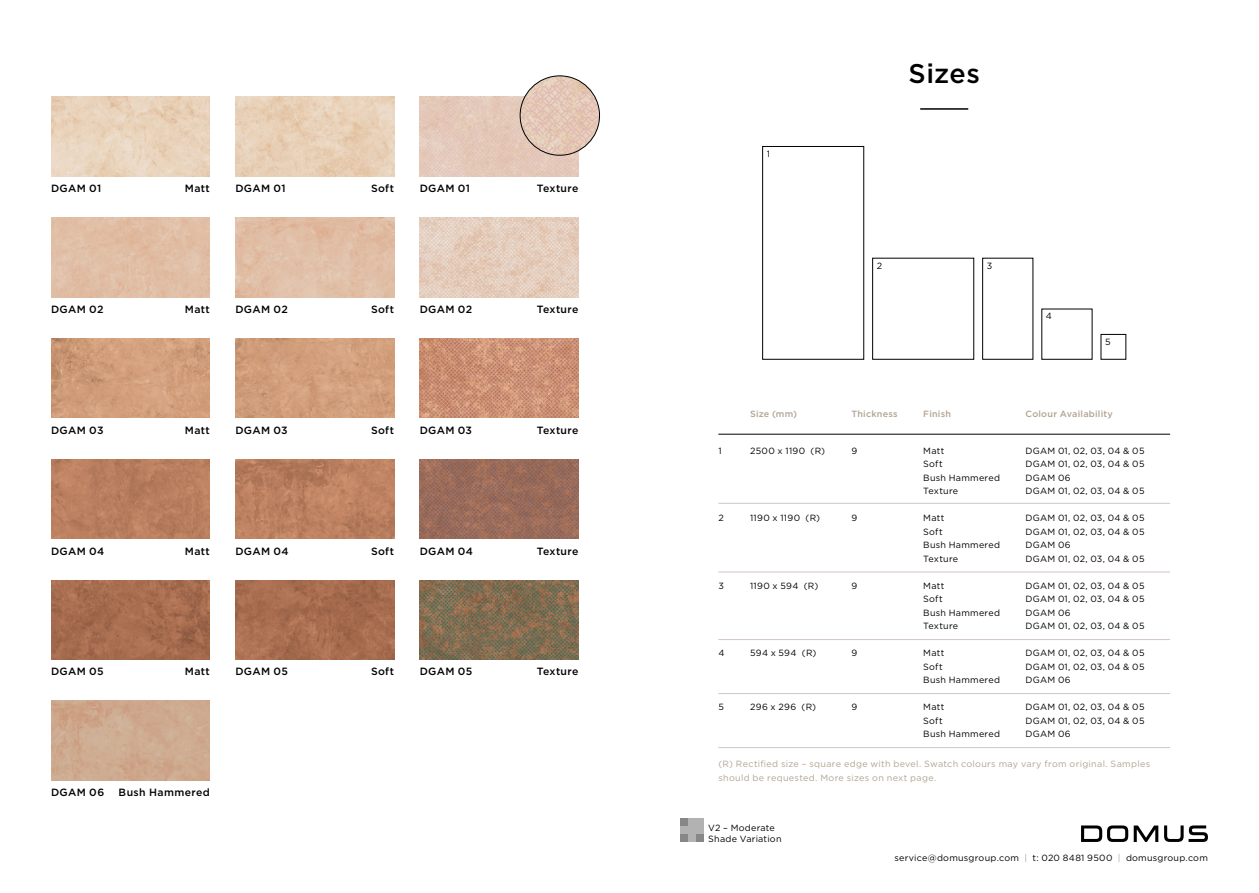
<style>
.page{position:relative;width:1259px;height:893px;background:#fff}
.page>*{position:absolute;margin:0;border:0;box-sizing:border-box;transform-origin:0 0}
.t1{font:500 27px "Gotham";letter-spacing:.02em;color:#000}
.t2{font:500 10.5px "Gotham";letter-spacing:.035em;color:#000}
.TABLE_DATA{font:9px "Gotham";letter-spacing:.03em;color:#000}
.TABLE_DATA-2{font:9px/13.5px "Gotham";letter-spacing:.035em;color:#b2a391}
.TABLE_DATA-3{font:500 9px "Gotham";letter-spacing:.025em;color:#b2a391}
.s1{color:#b2a391}
</style>
<div class="page">
<svg style="left:1164px;top:825px;width:44px;height:17px"></svg>
<svg style="left:1081px;top:825px;width:77px;height:17px"></svg>
<hr style="left:920px;top:108px;width:48px;height:2px;background:#000">
<img style="left:420px;top:97px;width:158px;height:79px">
<img style="left:51px;top:97px;width:159px;height:79px">
<img style="left:235px;top:97px;width:159px;height:79px">
<img style="left:420px;top:218px;width:158px;height:79px">
<img style="left:51px;top:218px;width:159px;height:79px">
<img style="left:235px;top:218px;width:159px;height:79px">
<img style="left:420px;top:338px;width:158px;height:80px">
<img style="left:51px;top:338px;width:159px;height:80px">
<img style="left:235px;top:338px;width:159px;height:80px">
<img style="left:420px;top:459px;width:158px;height:80px">
<img style="left:51px;top:459px;width:159px;height:80px">
<img style="left:235px;top:459px;width:159px;height:80px">
<img style="left:51px;top:701px;width:159px;height:79px">
<img style="left:420px;top:580px;width:158px;height:79px">
<img style="left:51px;top:580px;width:159px;height:79px">
<img style="left:235px;top:580px;width:159px;height:79px">
<div style="left:680px;top:819px;width:8px;height:7px;background:#878787"></div>
<div style="left:688px;top:819px;width:8px;height:7px;background:#b3b2b2"></div>
<div style="left:696px;top:819px;width:8px;height:7px;background:#b3b2b2"></div>
<div style="left:680px;top:826px;width:8px;height:8px;background:#b3b2b2"></div>
<div style="left:688px;top:826px;width:8px;height:8px;background:#b3b2b2"></div>
<div style="left:696px;top:826px;width:8px;height:8px;background:#b3b2b2"></div>
<div style="left:680px;top:834px;width:8px;height:8px;background:#878787"></div>
<div style="left:688px;top:834px;width:8px;height:8px;background:#b3b2b2"></div>
<div style="left:696px;top:834px;width:8px;height:8px;background:#878787"></div>
<hr style="left:718px;top:434px;width:452px;height:1px;background:#000">
<hr style="left:718px;top:503px;width:452px;height:1px;background:#d1c7c4">
<hr style="left:718px;top:693px;width:452px;height:1px;background:#d1c7c4">
<hr style="left:718px;top:639px;width:452px;height:1px;background:#d1c7c4">
<hr style="left:718px;top:572px;width:452px;height:1px;background:#d1c7c4">
<hr style="left:718px;top:747px;width:452px;height:1px;background:#d1c7c4">
<div style="left:762px;top:146px;width:102px;height:213px;border:1px solid #000"></div>
<div style="left:982px;top:258px;width:51px;height:101px;border:1px solid #000"></div>
<img style="left:520px;top:76px;width:79px;height:79px;border-radius:40px">
<div style="left:520px;top:76px;width:80px;height:79px;border:1px solid #000;border-radius:50%"></div>
<p class="t2" style="left:51px;top:182px;width:52px">DGAM 01</p>
<p class="t2" style="left:185px;top:182px;width:27px">Matt</p>
<p class="t2" style="left:235px;top:182px;width:52px">DGAM 01</p>
<p class="t2" style="left:371px;top:182px;width:25px">Soft</p>
<p class="t2" style="left:420px;top:182px;width:52px">DGAM 01</p>
<p class="t2" style="left:537px;top:182px;width:43px">Texture</p>
<p class="t2" style="left:51px;top:302px;width:54px">DGAM 02</p>
<p class="t2" style="left:185px;top:302px;width:27px">Matt</p>
<p class="t2" style="left:235px;top:302px;width:54px">DGAM 02</p>
<p class="t2" style="left:371px;top:302px;width:25px">Soft</p>
<p class="t2" style="left:420px;top:302px;width:54px">DGAM 02</p>
<p class="t2" style="left:537px;top:302px;width:43px">Texture</p>
<p class="t2" style="left:51px;top:423px;width:54px">DGAM 03</p>
<p class="t2" style="left:185px;top:423px;width:27px">Matt</p>
<p class="t2" style="left:235px;top:423px;width:54px">DGAM 03</p>
<p class="t2" style="left:371px;top:423px;width:25px">Soft</p>
<p class="t2" style="left:420px;top:423px;width:54px">DGAM 03</p>
<p class="t2" style="left:537px;top:423px;width:43px">Texture</p>
<p class="t2" style="left:51px;top:544px;width:55px">DGAM 04</p>
<p class="t2" style="left:185px;top:544px;width:27px">Matt</p>
<p class="t2" style="left:235px;top:544px;width:55px">DGAM 04</p>
<p class="t2" style="left:371px;top:544px;width:25px">Soft</p>
<p class="t2" style="left:420px;top:544px;width:55px">DGAM 04</p>
<p class="t2" style="left:537px;top:544px;width:43px">Texture</p>
<p class="t2" style="left:51px;top:665px;width:54px">DGAM 05</p>
<p class="t2" style="left:185px;top:665px;width:27px">Matt</p>
<p class="t2" style="left:235px;top:665px;width:54px">DGAM 05</p>
<p class="t2" style="left:371px;top:665px;width:25px">Soft</p>
<p class="t2" style="left:420px;top:665px;width:54px">DGAM 05</p>
<p class="t2" style="left:537px;top:665px;width:43px">Texture</p>
<p class="t2" style="left:51px;top:785px;width:55px">DGAM 06</p>
<p class="t2" style="left:119px;top:785px;width:93px">Bush Hammered</p>
<p class="TABLE_DATA" style="left:766px;top:148px;width:5px">1</p>
<p class="t1" style="left:908px;top:55px;width:73px">Sizes</p>
<p class="TABLE_DATA" style="left:876px;top:260px;width:7px">2</p>
<p class="TABLE_DATA" style="left:986px;top:260px;width:7px">3</p>
<p class="TABLE_DATA" style="left:1046px;top:310px;width:8px">4</p>
<p class="TABLE_DATA" style="left:1105px;top:336px;width:7px">5</p>
<p class="TABLE_DATA-3" style="left:923px;top:408px;width:29px">Finish</p>
<p class="TABLE_DATA" style="left:923px;top:445px;width:23px">Matt</p>
<p class="TABLE_DATA" style="left:923px;top:458px;width:21px">Soft</p>
<p class="TABLE_DATA" style="left:923px;top:472px;width:78px">Bush Hammered</p>
<p class="TABLE_DATA" style="left:923px;top:485px;width:36px">Texture</p>
<p class="TABLE_DATA" style="left:923px;top:512px;width:23px">Matt</p>
<p class="TABLE_DATA" style="left:923px;top:526px;width:21px">Soft</p>
<p class="TABLE_DATA" style="left:923px;top:539px;width:78px">Bush Hammered</p>
<p class="TABLE_DATA" style="left:923px;top:553px;width:36px">Texture</p>
<p class="TABLE_DATA" style="left:923px;top:580px;width:23px">Matt</p>
<p class="TABLE_DATA" style="left:923px;top:593px;width:21px">Soft</p>
<p class="TABLE_DATA" style="left:923px;top:607px;width:78px">Bush Hammered</p>
<p class="TABLE_DATA" style="left:923px;top:620px;width:36px">Texture</p>
<p class="TABLE_DATA" style="left:923px;top:647px;width:23px">Matt</p>
<p class="TABLE_DATA" style="left:923px;top:661px;width:21px">Soft</p>
<p class="TABLE_DATA" style="left:923px;top:674px;width:78px">Bush Hammered</p>
<p class="TABLE_DATA" style="left:923px;top:701px;width:23px">Matt</p>
<p class="TABLE_DATA" style="left:923px;top:715px;width:21px">Soft</p>
<p class="TABLE_DATA" style="left:923px;top:728px;width:78px">Bush Hammered</p>
<p class="TABLE_DATA-2" style="left:718px;top:757px;width:433px">(R) Rectified size – square edge with bevel. Swatch colours may vary from original. Samples should be requested. More sizes on next page.</p>
<p class="TABLE_DATA-3" style="left:851px;top:408px;width:48px">Thickness</p>
<p class="TABLE_DATA-3" style="left:1025px;top:408px;width:89px">Colour Availability</p>
<p class="TABLE_DATA" style="left:851px;top:445px;width:7px">9</p>
<p class="TABLE_DATA-3" style="left:750px;top:408px;width:49px">Size (mm)</p>
<p class="TABLE_DATA" style="left:750px;top:445px;width:77px">2500 x 1190 (R)</p>
<p class="TABLE_DATA" style="left:1025px;top:445px;width:120px">DGAM 01, 02, 03, 04 &amp; 05</p>
<p class="TABLE_DATA" style="left:1025px;top:458px;width:120px">DGAM 01, 02, 03, 04 &amp; 05</p>
<p class="TABLE_DATA" style="left:1025px;top:472px;width:47px">DGAM 06</p>
<p class="TABLE_DATA" style="left:1025px;top:485px;width:120px">DGAM 01, 02, 03, 04 &amp; 05</p>
<p class="TABLE_DATA" style="left:1025px;top:512px;width:120px">DGAM 01, 02, 03, 04 &amp; 05</p>
<p class="TABLE_DATA" style="left:1025px;top:526px;width:120px">DGAM 01, 02, 03, 04 &amp; 05</p>
<p class="TABLE_DATA" style="left:1025px;top:539px;width:47px">DGAM 06</p>
<p class="TABLE_DATA" style="left:1025px;top:553px;width:120px">DGAM 01, 02, 03, 04 &amp; 05</p>
<p class="TABLE_DATA" style="left:1025px;top:580px;width:120px">DGAM 01, 02, 03, 04 &amp; 05</p>
<p class="TABLE_DATA" style="left:1025px;top:593px;width:120px">DGAM 01, 02, 03, 04 &amp; 05</p>
<p class="TABLE_DATA" style="left:1025px;top:607px;width:47px">DGAM 06</p>
<p class="TABLE_DATA" style="left:1025px;top:620px;width:120px">DGAM 01, 02, 03, 04 &amp; 05</p>
<p class="TABLE_DATA" style="left:1025px;top:647px;width:120px">DGAM 01, 02, 03, 04 &amp; 05</p>
<p class="TABLE_DATA" style="left:1025px;top:661px;width:120px">DGAM 01, 02, 03, 04 &amp; 05</p>
<p class="TABLE_DATA" style="left:1025px;top:674px;width:47px">DGAM 06</p>
<p class="TABLE_DATA" style="left:1025px;top:701px;width:120px">DGAM 01, 02, 03, 04 &amp; 05</p>
<p class="TABLE_DATA" style="left:1025px;top:715px;width:120px">DGAM 01, 02, 03, 04 &amp; 05</p>
<p class="TABLE_DATA" style="left:1025px;top:728px;width:47px">DGAM 06</p>
<p class="TABLE_DATA" style="left:718px;top:445px;width:5px">1</p>
<p class="TABLE_DATA" style="left:750px;top:512px;width:72px">1190 x 1190 (R)</p>
<p class="TABLE_DATA" style="left:851px;top:512px;width:7px">9</p>
<p class="TABLE_DATA" style="left:718px;top:512px;width:7px">2</p>
<p class="TABLE_DATA" style="left:750px;top:580px;width:70px">1190 x 594 (R)</p>
<p class="TABLE_DATA" style="left:851px;top:580px;width:7px">9</p>
<p class="TABLE_DATA" style="left:718px;top:580px;width:7px">3</p>
<p class="TABLE_DATA" style="left:750px;top:647px;width:68px">594 x 594 (R)</p>
<p class="TABLE_DATA" style="left:851px;top:647px;width:7px">9</p>
<p class="TABLE_DATA" style="left:718px;top:647px;width:8px">4</p>
<p class="TABLE_DATA" style="left:750px;top:701px;width:68px">296 x 296 (R)</p>
<p class="TABLE_DATA" style="left:851px;top:701px;width:7px">9</p>
<p class="TABLE_DATA" style="left:718px;top:701px;width:7px">5</p>
<p class="TABLE_DATA" style="left:708px;top:822px;width:68px">V2 – Moderate</p>
<p class="TABLE_DATA" style="left:708px;top:833px;width:75px">Shade Variation</p>
<p class="TABLE_DATA" style="left:894px;top:852px;width:315px">service@domusgroup.com <span class="s1">|</span> t: 020 8481 9500 <span class="s1">|</span> domusgroup.com</p>
</div>
